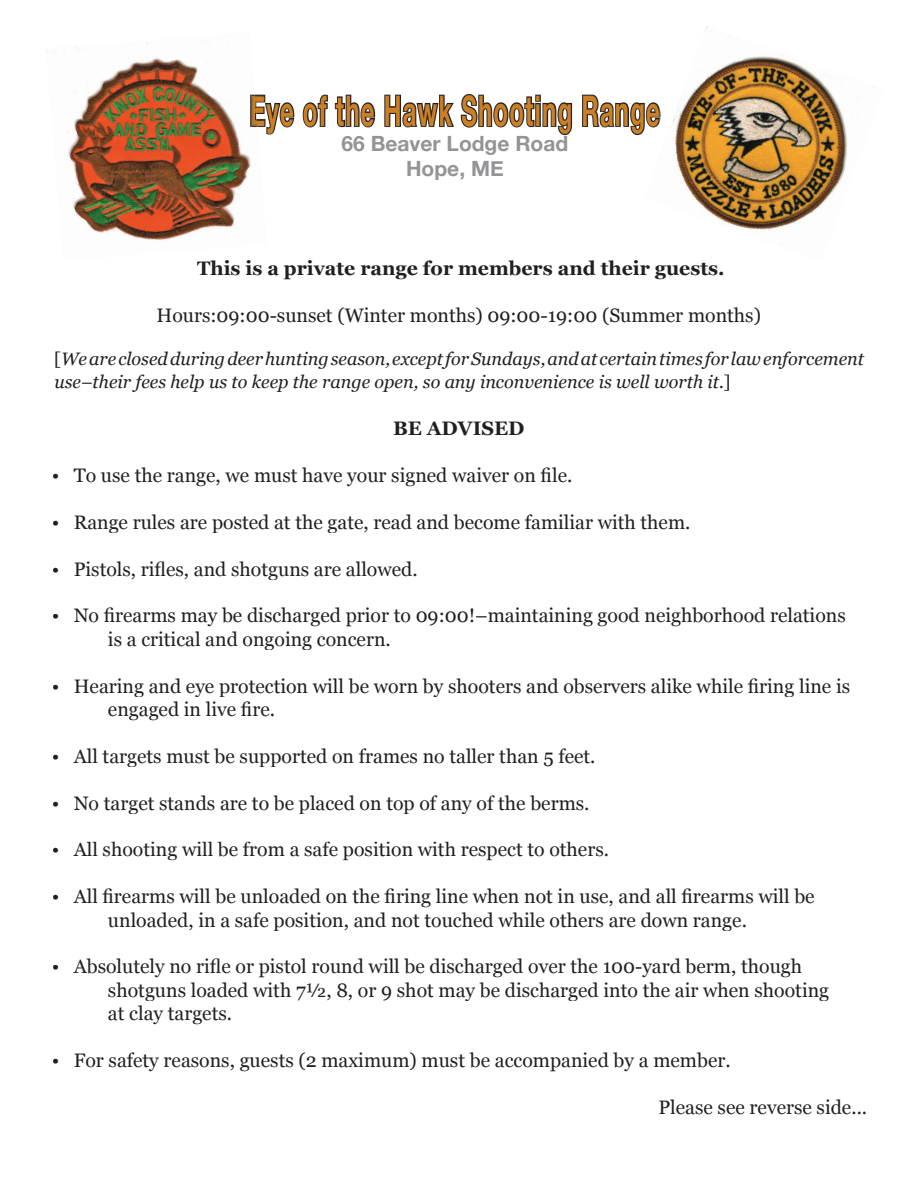
<style>
.page{position:relative;width:918px;height:1188px;background:#fff}
.page>*{position:absolute;margin:0;border:0;box-sizing:border-box;transform-origin:0 0}
.t1{font:700 42px "Helvetica Neue";letter-spacing:.05em;color:#cb8025;scale:.57 1}
.t2{font:700 21px/25.2px "Helvetica Neue";color:#929497;text-align:center}
.t3{font:19.5px/23.4px "Georgia";color:#231f20}
.t4{font:700 19.5px "Georgia";color:#231f20}
.t5{font:italic 18px/23.4px "Georgia";color:#231f20}
.s1{font-style:normal}
</style>
<div class="page">
<svg style="left:263px;top:94px;width:397px;height:41px"></svg>
<img style="left:46px;top:42px;width:217px;height:149px">
<img style="left:73px;top:191px;width:165px;height:49px">
<img style="left:250px;top:95px;width:1px;height:32px">
<img style="left:251px;top:97px;width:7px;height:37px">
<img style="left:251px;top:95px;width:6px;height:32px">
<img style="left:660px;top:26px;width:215px;height:159px">
<img style="left:660px;top:155px;width:177px;height:90px">
<h1 class="t1" style="left:250px;top:85px;width:721px">Eye of the Hawk Shooting Range</h1>
<p class="t2" style="left:341px;top:130px;width:228px">66 Beaver Lodge Road<br>Hope, ME</p>
<p class="t4" style="left:197px;top:256px;width:529px">This is a private range for members and their guests.</p>
<p class="t3" style="left:156px;top:304px;width:606px">Hours:09:00-sunset (Winter months) 09:00-19:00 (Summer months)</p>
<p class="t5" style="left:54px;top:347px;width:811px"><span class="s1">[</span>We are closed during deer hunting season, except for Sundays, and at certain times for law enforcement use–their fees help us to keep the range open, so any inconvenience is well worth it.<span class="s1">]</span></p>
<p class="t4" style="left:393px;top:416px;width:133px">BE ADVISED</p>
<p class="t3" style="left:52px;top:464px;width:522px">• To use the range, we must have your signed waiver on file.</p>
<p class="t3" style="left:52px;top:511px;width:640px">• Range rules are posted at the gate, read and become familiar with them.</p>
<p class="t3" style="left:52px;top:558px;width:367px">• Pistols, rifles, and shotguns are allowed.</p>
<p class="t3" style="left:108px;top:604px;width:739px;text-indent:-56px">• No firearms may be discharged prior to 09:00!–maintaining good neighborhood relations is a critical and ongoing concern.</p>
<p class="t3" style="left:108px;top:675px;width:744px;text-indent:-56px">• Hearing and eye protection will be worn by shooters and observers alike while firing line is engaged in live fire.</p>
<p class="t3" style="left:52px;top:745px;width:545px">• All targets must be supported on frames no taller than 5 feet.</p>
<p class="t3" style="left:52px;top:792px;width:539px">• No target stands are to be placed on top of any of the berms.</p>
<p class="t3" style="left:52px;top:838px;width:559px">• All shooting will be from a safe position with respect to others.</p>
<p class="t3" style="left:108px;top:885px;width:708px;text-indent:-56px">• All firearms will be unloaded on the firing line when not in use, and all firearms will be unloaded, in a safe position, and not touched while others are down range.</p>
<p class="t3" style="left:108px;top:955px;width:723px;text-indent:-56px">• Absolutely no rifle or pistol round will be discharged over the 100-yard berm, though shotguns loaded with 7½, 8, or 9 shot may be discharged into the air when shooting at clay targets.</p>
<p class="t3" style="left:52px;top:1049px;width:680px">• For safety reasons, guests (2 maximum) must be accompanied by a member.</p>
<p class="t3" style="left:658px;top:1096px;width:210px">Please see reverse side...</p>
</div>
